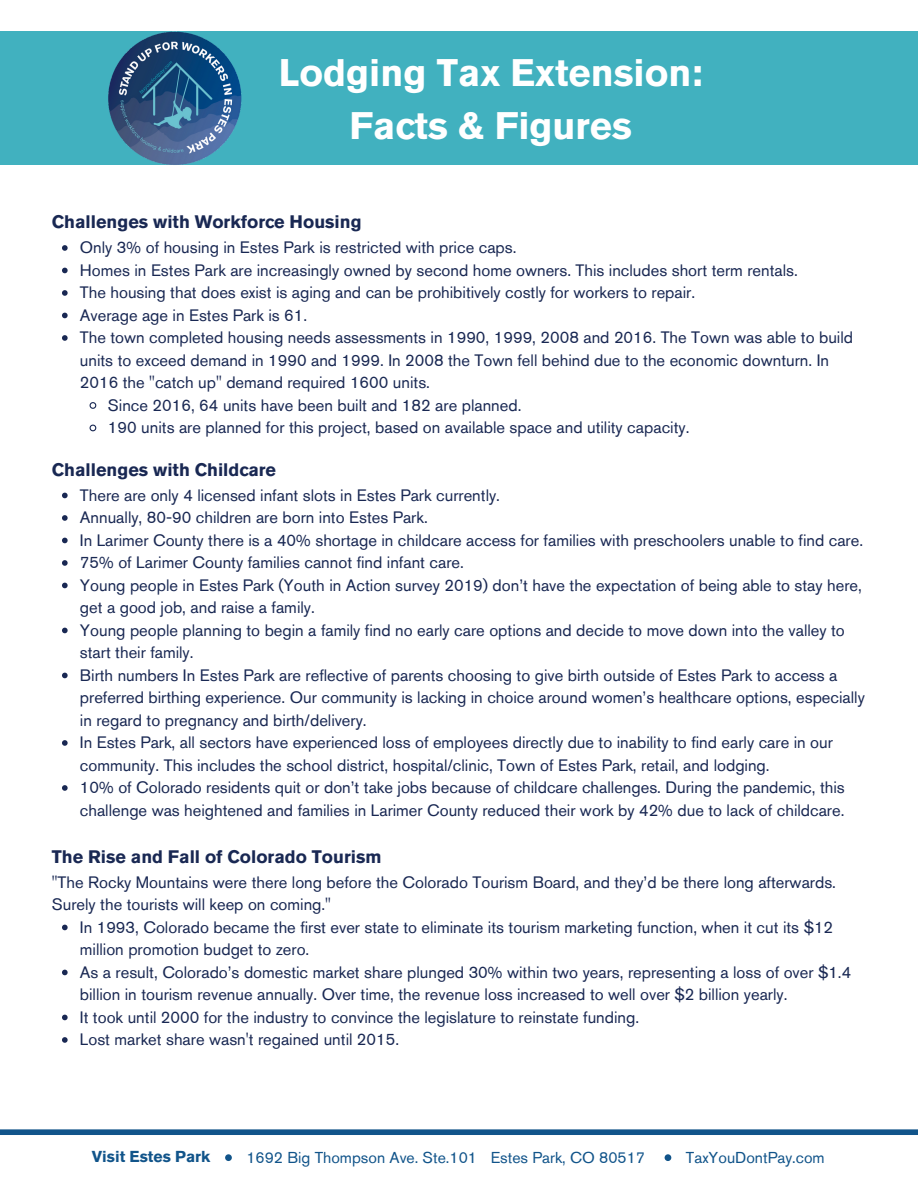
<style>
.page{position:relative;width:918px;height:1188px;background:#fff}
.page>*{position:absolute;margin:0;border:0;box-sizing:border-box;transform-origin:0 0}
.t1{font:700 38.1px/52.8px "Akzidenz Grotesk BE";color:#fff;text-align:center}
.t2{font:700 18px "Akzidenz Grotesk BE";color:#192853}
.t3{font:16.5px/22.5px "Akzidenz Grotesk Std";color:#192853}
.t4{font:15.75px "Akzidenz Grotesk Std";color:#11548a}
.t5{font:700 15.75px "Akzidenz Grotesk BE";color:#11548a}
</style>
<div class="page">
<svg style="left:62px;top:245px;width:6px;height:6px"></svg>
<svg style="left:62px;top:268px;width:6px;height:5px"></svg>
<svg style="left:62px;top:290px;width:6px;height:6px"></svg>
<svg style="left:62px;top:313px;width:6px;height:5px"></svg>
<svg style="left:62px;top:335px;width:6px;height:6px"></svg>
<svg style="left:89px;top:402px;width:8px;height:7px"></svg>
<svg style="left:89px;top:424px;width:8px;height:8px"></svg>
<svg style="left:62px;top:493px;width:6px;height:5px"></svg>
<svg style="left:62px;top:515px;width:6px;height:6px"></svg>
<svg style="left:62px;top:538px;width:6px;height:5px"></svg>
<svg style="left:62px;top:560px;width:6px;height:6px"></svg>
<svg style="left:62px;top:583px;width:6px;height:5px"></svg>
<svg style="left:62px;top:628px;width:6px;height:5px"></svg>
<svg style="left:62px;top:673px;width:6px;height:5px"></svg>
<svg style="left:62px;top:740px;width:6px;height:6px"></svg>
<svg style="left:62px;top:785px;width:6px;height:6px"></svg>
<svg style="left:62px;top:925px;width:6px;height:5px"></svg>
<svg style="left:62px;top:970px;width:6px;height:5px"></svg>
<svg style="left:62px;top:1015px;width:6px;height:5px"></svg>
<svg style="left:62px;top:1037px;width:6px;height:6px"></svg>
<div style="left:0;top:31px;width:918px;height:134px;background:#41b1bf"></div>
<div style="left:0;top:1129px;width:918px;height:6px;background:#11548a"></div>
<div style="left:225px;top:1154px;width:7px;height:7px;background:#11548a;border-radius:50%"></div>
<div style="left:665px;top:1154px;width:6px;height:7px;background:#11548a;border-radius:50%"></div>
<img style="left:108px;top:31px;width:134px;height:134px">
<h1 class="t1" style="left:279px;top:49px;width:425px">Lodging Tax Extension:<br>Facts &amp; Figures</h1>
<p class="t2" style="left:52px;top:216px;width:311px">Challenges with Workforce Housing</p>
<p class="t3" style="left:80px;top:236px;width:438px">Only 3% of housing in Estes Park is restricted with price caps.</p>
<p class="t3" style="left:80px;top:258px;width:720px">Homes in Estes Park are increasingly owned by second home owners. This includes short term rentals.</p>
<p class="t3" style="left:80px;top:281px;width:617px">The housing that does exist is aging and can be prohibitively costly for workers to repair.</p>
<p class="t3" style="left:80px;top:303px;width:229px">Average age in Estes Park is 61.</p>
<p class="t3" style="left:80px;top:326px;width:775px">The town completed housing needs assessments in 1990, 1999, 2008 and 2016. The Town was able to build</p>
<p class="t3" style="left:80px;top:348px;width:751px">units to exceed demand in 1990 and 1999. In 2008 the Town fell behind due to the economic downturn. In</p>
<p class="t3" style="left:80px;top:371px;width:352px">2016 the "catch up" demand required 1600 units.</p>
<p class="t3" style="left:108px;top:393px;width:415px">Since 2016, 64 units have been built and 182 are planned.</p>
<p class="t3" style="left:108px;top:416px;width:583px">190 units are planned for this project, based on available space and utility capacity.</p>
<p class="t2" style="left:52px;top:463px;width:226px">Challenges with Childcare</p>
<p class="t3" style="left:80px;top:483px;width:786px">There are only 4 licensed infant slots in Estes Park currently.<br>Annually, 80-90 children are born into Estes Park.<br>In Larimer County there is a 40% shortage in childcare access for families with preschoolers unable to find care.<br>75% of Larimer County families cannot find infant care.<br>Young people in Estes Park (Youth in Action survey 2019) don’t have the expectation of being able to stay here, get a good job, and raise a family.<br>Young people planning to begin a family find no early care options and decide to move down into the valley to start their family.<br>Birth numbers In Estes Park are reflective of parents choosing to give birth outside of Estes Park to access a preferred birthing experience. Our community is lacking in choice around women’s healthcare options, especially in regard to pregnancy and birth/delivery.<br>In Estes Park, all sectors have experienced loss of employees directly due to inability to find early care in our community. This includes the school district, hospital/clinic, Town of Estes Park, retail, and lodging.<br>10% of Colorado residents quit or don’t take jobs because of childcare challenges. During the pandemic, this challenge was heightened and families in Larimer County reduced their work by 42% due to lack of childcare.</p>
<p class="t2" style="left:52px;top:850px;width:331px">The Rise and Fall of Colorado Tourism</p>
<p class="t3" style="left:52px;top:870px;width:786px">"The Rocky Mountains were there long before the Colorado Tourism Board, and they’d be there long afterwards.<br>Surely the tourists will keep on coming."</p>
<p class="t3" style="left:80px;top:915px;width:773px">In 1993, Colorado became the first ever state to eliminate its tourism marketing function, when it cut its $12 million promotion budget to zero.<br>As a result, Colorado’s domestic market share plunged 30% within two years, representing a loss of over $1.4 billion in tourism revenue annually. Over time, the revenue loss increased to well over $2 billion yearly.<br>It took until 2000 for the industry to convince the legislature to reinstate funding.<br>Lost market share wasn't regained until 2015.</p>
<p class="t5" style="left:92px;top:1151px;width:120px">Visit Estes Park</p>
<p class="t4" style="left:246px;top:1148px;width:400px">1692 Big Thompson Ave. Ste.101 Estes Park, CO 80517</p>
<p class="t4" style="left:686px;top:1148px;width:140px">TaxYouDontPay.com</p>
</div>
